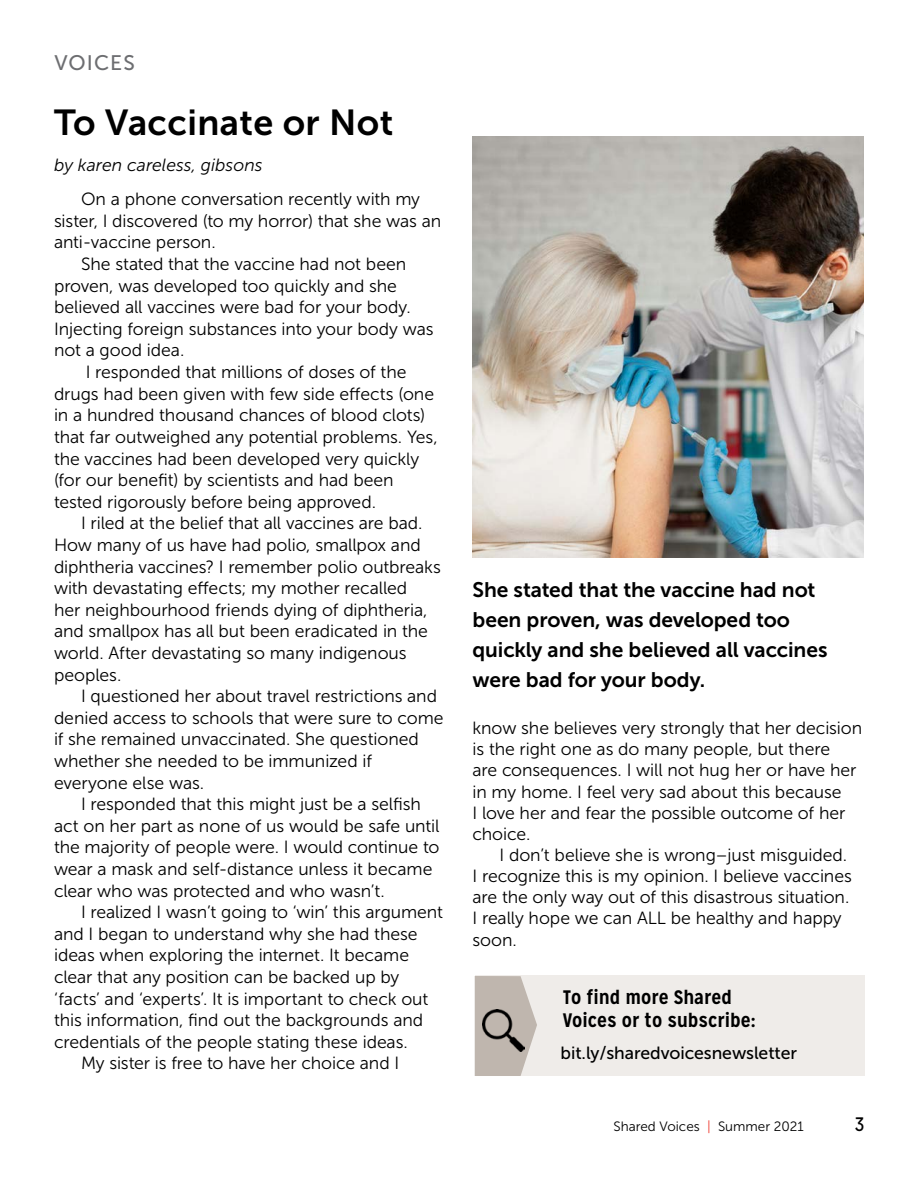
<style>
.page{position:relative;width:918px;height:1188px;background:#fff}
.page>*{position:absolute;margin:0;border:0;box-sizing:border-box;transform-origin:0 0}
.t1{font:36px "Museo Sans 700";letter-spacing:.01em;color:#000}
.t2{font:21px/30px "Museo Sans 700";letter-spacing:-.005em;color:#000}
.t3{font:21px "Museo Sans 500";letter-spacing:.05em;color:#6d6e71}
.t4{font:700 19.5px/23.4px "Mission Gothic";color:#000}
.t5{font:19.5px "Mission Gothic";color:#000}
.t6{font:17.7px/21.1px "Museo Sans 300";letter-spacing:-.005em;color:#000}
.t7{font:17.7px "Museo Sans 500";letter-spacing:-.005em;color:#000}
.t8{font:italic 17.7px "Museo Sans 300";color:#000}
.t9{font:13.5px "Museo Sans 300";color:#000}
.s1{color:#ef3e32}
</style>
<div class="page">
<img style="left:472px;top:136px;width:392px;height:422px">
<svg style="left:475px;top:976px;width:389px;height:100px;background:#eae6e3"></svg>
<img style="left:483px;top:1010px;width:42px;height:42px">
<p class="t3" style="left:54px;top:51px;width:82px">VOICES</p>
<h1 class="t1" style="left:54px;top:103px;width:341px">To Vaccinate or Not</h1>
<p class="t8" style="left:54px;top:156px;width:210px">by karen careless, gibsons</p>
<p class="t6" style="left:81px;top:189px;width:341px">On a phone conversation recently with my</p>
<p class="t6" style="left:54px;top:210px;width:389px">sister, I discovered (to my horror) that she was an</p>
<p class="t6" style="left:54px;top:232px;width:163px">anti-vaccine person.</p>
<p class="t6" style="left:81px;top:254px;width:327px">She stated that the vaccine had not been</p>
<p class="t6" style="left:54px;top:275px;width:345px">proven, was developed too quickly and she</p>
<p class="t6" style="left:54px;top:297px;width:358px">believed all vaccines were bad for your body.</p>
<p class="t6" style="left:54px;top:318px;width:381px">Injecting foreign substances into your body was</p>
<p class="t6" style="left:54px;top:340px;width:132px">not a good idea.</p>
<p class="t6" style="left:86px;top:362px;width:322px">I responded that millions of doses of the</p>
<p class="t6" style="left:54px;top:383px;width:382px">drugs had been given with few side effects (one</p>
<p class="t6" style="left:54px;top:405px;width:373px">in a hundred thousand chances of blood clots)</p>
<p class="t6" style="left:54px;top:426px;width:385px">that far outweighed any potential problems. Yes,</p>
<p class="t6" style="left:54px;top:448px;width:367px">the vaccines had been developed very quickly</p>
<p class="t6" style="left:54px;top:470px;width:341px">(for our benefit) by scientists and had been</p>
<p class="t6" style="left:54px;top:491px;width:324px">tested rigorously before being approved.</p>
<p class="t6" style="left:81px;top:513px;width:343px">I riled at the belief that all vaccines are bad.</p>
<p class="t6" style="left:54px;top:534px;width:368px">How many of us have had polio, smallpox and</p>
<p class="t6" style="left:54px;top:556px;width:388px">diphtheria vaccines? I remember polio outbreaks</p>
<p class="t6" style="left:54px;top:578px;width:355px">with devastating effects; my mother recalled</p>
<p class="t6" style="left:54px;top:599px;width:375px">her neighbourhood friends dying of diphtheria,</p>
<p class="t6" style="left:54px;top:621px;width:376px">and smallpox has all but been eradicated in the</p>
<p class="t6" style="left:54px;top:642px;width:354px">world. After devastating so many indigenous</p>
<p class="t6" style="left:54px;top:664px;width:69px">peoples.</p>
<p class="t6" style="left:81px;top:686px;width:358px">I questioned her about travel restrictions and</p>
<p class="t6" style="left:54px;top:707px;width:391px">denied access to schools that were sure to come</p>
<p class="t6" style="left:54px;top:729px;width:366px">if she remained unvaccinated. She questioned</p>
<p class="t6" style="left:54px;top:750px;width:319px">whether she needed to be immunized if</p>
<p class="t6" style="left:54px;top:772px;width:152px">everyone else was.</p>
<p class="t6" style="left:81px;top:794px;width:341px">I responded that this might just be a selfish</p>
<p class="t6" style="left:54px;top:815px;width:387px">act on her part as none of us would be safe until</p>
<p class="t6" style="left:54px;top:837px;width:387px">the majority of people were. I would continue to</p>
<p class="t6" style="left:54px;top:859px;width:380px">wear a mask and self-distance unless it became</p>
<p class="t6" style="left:54px;top:880px;width:332px">clear who was protected and who wasn’t.</p>
<p class="t6" style="left:81px;top:902px;width:364px">I realized I wasn’t going to ‘win’ this argument</p>
<p class="t6" style="left:54px;top:923px;width:365px">and I began to understand why she had these</p>
<p class="t6" style="left:54px;top:945px;width:357px">ideas when exploring the internet. It became</p>
<p class="t6" style="left:54px;top:967px;width:347px">clear that any position can be backed up by</p>
<p class="t6" style="left:54px;top:988px;width:376px">‘facts’ and ‘experts’. It is important to check out</p>
<p class="t6" style="left:54px;top:1010px;width:371px">this information, find out the backgrounds and</p>
<p class="t6" style="left:54px;top:1031px;width:355px">credentials of the people stating these ideas.</p>
<p class="t6" style="left:81px;top:1053px;width:320px">My sister is free to have her choice and I</p>
<p class="t2" style="left:472px;top:574px;width:357px">She stated that the vaccine had not been proven, was developed too quickly and she believed all vaccines were bad for your body.</p>
<p class="t6" style="left:472px;top:718px;width:391px">know she believes very strongly that her decision is the right one as do many people, but there<br>are consequences. I will not hug her or have her in my home. I feel very sad about this because<br>I love her and fear the possible outcome of her choice.</p>
<p class="t6" style="left:472px;top:844px;width:381px;text-indent:27px">I don’t believe she is wrong–just misguided.<br>I recognize this is my opinion. I believe vaccines are the only way out of this disastrous situation.<br>I really hope we can ALL be healthy and happy soon.</p>
<p class="t4" style="left:563px;top:985px;width:194px">To find more Shared<br>Voices or to subscribe:</p>
<p class="t7" style="left:561px;top:1044px;width:238px">bit.ly/sharedvoicesnewsletter</p>
<p class="t9" style="left:613px;top:1119px;width:192px">Shared Voices <span class="s1">|</span> Summer 2021</p>
<p class="t5" style="left:855px;top:1112px;width:11px">3</p>
</div>
